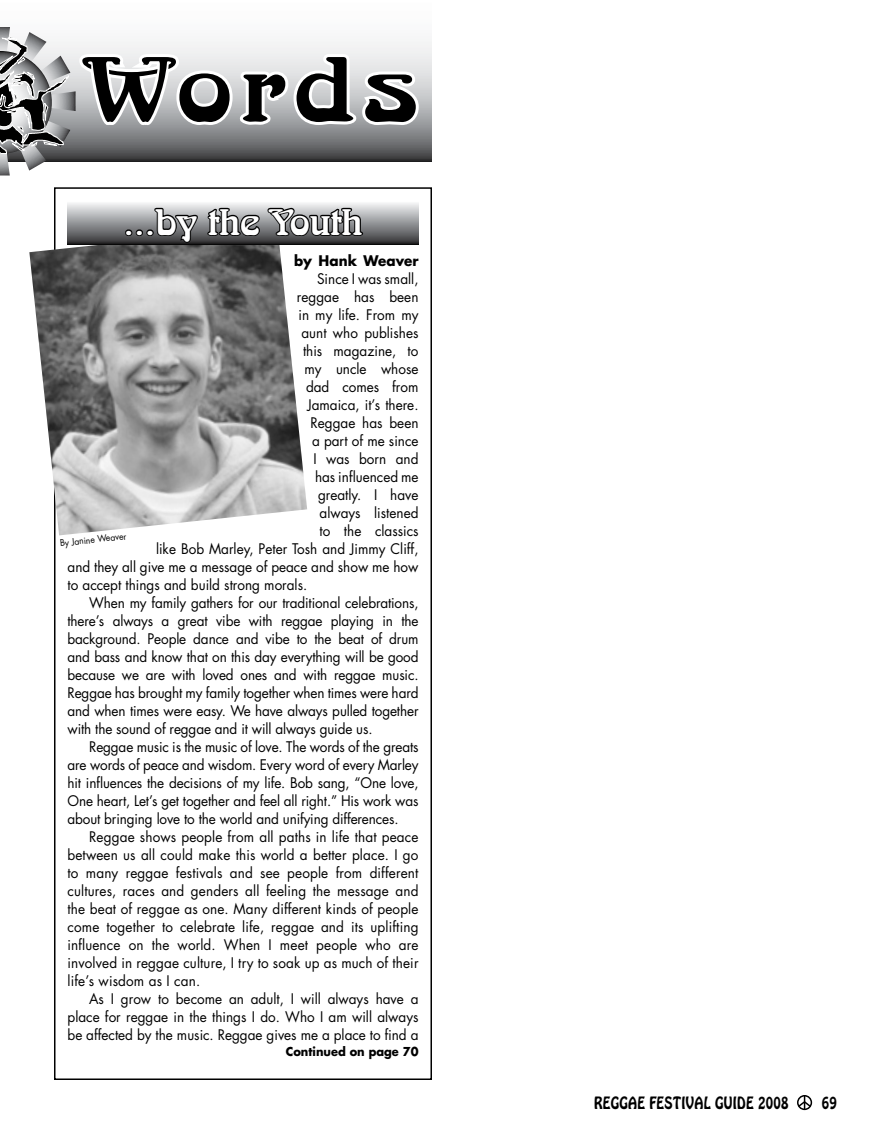
<style>
.page{position:relative;width:891px;height:1134px;background:#fff}
.page>*{position:absolute;margin:0;border:0;box-sizing:border-box;transform-origin:0 0}
.t1{font:90px "Arnold Boecklin";letter-spacing:.09em;color:#000;scale:1.12 1}
.t2{font:36px "Arnold Boecklin";color:#fff}
.t3{font:15px "Hobo";letter-spacing:.025em;color:#000;scale:.85 1}
.t4{font:14.25px "Futura";color:#000;scale:.95 1}
.t5{font:700 14.25px "Futura";color:#000;scale:.95 1}
.t6{font:700 12px "Futura";color:#000;scale:.95 1}
.t7{font:9px "Futura";color:#000;scale:.95 1}
</style>
<div class="page">
<div style="left:797px;top:1095px;width:15px;height:15px;border:2px solid #000;border-radius:50%"></div>
<svg style="left:797px;top:1095px;width:15px;height:14px"></svg>
<svg style="left:422px;top:41px;width:10px;height:121px"></svg>
<img style="left:29px;top:226px;width:278px;height:309px">
<div style="left:68px;top:201px;width:350px;height:43px;background:linear-gradient(to bottom,#fafcfe,#333437)"></div>
<div style="left:125px;top:229px;width:7px;height:7px;border:2px solid #000;border-radius:50%"></div>
<div style="left:136px;top:229px;width:7px;height:7px;border:2px solid #000;border-radius:50%"></div>
<div style="left:146px;top:229px;width:8px;height:7px;border:2px solid #000;border-radius:50%"></div>
<svg style="left:153px;top:207px;width:46px;height:37px;background:#5a5b5d"></svg>
<svg style="left:206px;top:207px;width:158px;height:30px;background:#5c5d5e"></svg>
<svg style="left:0;top:27px;width:422px;height:149px"></svg>
<h1 class="t1" style="left:83px;top:40px;width:301px">Words</h1>
<h2 class="t2" style="left:123px;top:202px;width:241px">...by the Youth</h2>
<p class="t5" style="left:294px;top:251px;width:133px">by Hank Weaver</p>
<p class="t4" style="left:317px;top:269px;width:108px">Since I was small,</p>
<p class="t4" style="left:297px;top:287px;width:129px">reggae has been</p>
<p class="t4" style="left:298px;top:305px;width:128px">in my life. From my</p>
<p class="t4" style="left:301px;top:323px;width:125px">aunt who publishes</p>
<p class="t4" style="left:303px;top:341px;width:123px">this magazine, to</p>
<p class="t4" style="left:305px;top:359px;width:121px">my uncle whose</p>
<p class="t4" style="left:306px;top:377px;width:120px">dad comes from</p>
<p class="t4" style="left:308px;top:395px;width:118px">Jamaica, it’s there.</p>
<p class="t4" style="left:311px;top:413px;width:115px">Reggae has been</p>
<p class="t4" style="left:312px;top:431px;width:114px">a part of me since</p>
<p class="t4" style="left:314px;top:449px;width:112px">I was born and</p>
<p class="t4" style="left:315px;top:467px;width:110px">has influenced me</p>
<p class="t4" style="left:318px;top:485px;width:107px">greatly. I have</p>
<p class="t4" style="left:320px;top:503px;width:106px">always listened</p>
<p class="t4" style="left:320px;top:521px;width:106px">to the classics</p>
<p class="t4" style="left:156px;top:539px;width:278px">like Bob Marley, Peter Tosh and Jimmy Cliff,</p>
<p class="t4" style="left:68px;top:557px;width:371px">and they all give me a message of peace and show me how</p>
<p class="t4" style="left:68px;top:575px;width:254px">to accept things and build strong morals.</p>
<p class="t4" style="left:89px;top:593px;width:348px">When my family gathers for our traditional celebrations,</p>
<p class="t4" style="left:68px;top:611px;width:371px">there’s always a great vibe with reggae playing in the</p>
<p class="t4" style="left:68px;top:629px;width:371px">background. People dance and vibe to the beat of drum</p>
<p class="t4" style="left:68px;top:647px;width:371px">and bass and know that on this day everything will be good</p>
<p class="t4" style="left:68px;top:665px;width:371px">because we are with loved ones and with reggae music.</p>
<p class="t4" style="left:68px;top:683px;width:371px">Reggae has brought my family together when times were hard</p>
<p class="t4" style="left:68px;top:701px;width:371px">and when times were easy. We have always pulled together</p>
<p class="t4" style="left:68px;top:719px;width:323px">with the sound of reggae and it will always guide us.</p>
<p class="t4" style="left:89px;top:737px;width:348px">Reggae music is the music of love. The words of the greats</p>
<p class="t4" style="left:68px;top:755px;width:371px">are words of peace and wisdom. Every word of every Marley</p>
<p class="t4" style="left:68px;top:773px;width:371px">hit influences the decisions of my life. Bob sang, “One love,</p>
<p class="t4" style="left:68px;top:791px;width:371px">One heart, Let’s get together and feel all right.” His work was</p>
<p class="t4" style="left:68px;top:809px;width:350px">about bringing love to the world and unifying differences.</p>
<p class="t4" style="left:89px;top:827px;width:348px">Reggae shows people from all paths in life that peace</p>
<p class="t4" style="left:68px;top:845px;width:371px">between us all could make this world a better place. I go</p>
<p class="t4" style="left:68px;top:863px;width:371px">to many reggae festivals and see people from different</p>
<p class="t4" style="left:68px;top:881px;width:371px">cultures, races and genders all feeling the message and</p>
<p class="t4" style="left:68px;top:899px;width:371px">the beat of reggae as one. Many different kinds of people</p>
<p class="t4" style="left:68px;top:917px;width:371px">come together to celebrate life, reggae and its uplifting</p>
<p class="t4" style="left:68px;top:935px;width:371px">influence on the world. When I meet people who are</p>
<p class="t4" style="left:68px;top:953px;width:371px">involved in reggae culture, I try to soak up as much of their</p>
<p class="t4" style="left:68px;top:971px;width:141px">life’s wisdom as I can.</p>
<p class="t4" style="left:89px;top:989px;width:348px">As I grow to become an adult, I will always have a</p>
<p class="t4" style="left:68px;top:1007px;width:371px">place for reggae in the things I do. Who I am will always</p>
<p class="t4" style="left:68px;top:1025px;width:371px">be affected by the music. Reggae gives me a place to find a</p>
<p class="t6" style="left:286px;top:1043px;width:141px">Continued on page 70</p>
<p class="t7" style="left:59px;top:537px;width:72px;rotate:-6deg">By Janine Weaver</p>
<p class="t3" style="left:594px;top:1092px;width:230px">REGGAE FESTIVAL GUIDE 2008</p>
<p class="t3" style="left:822px;top:1092px;width:19px">69</p>
</div>
